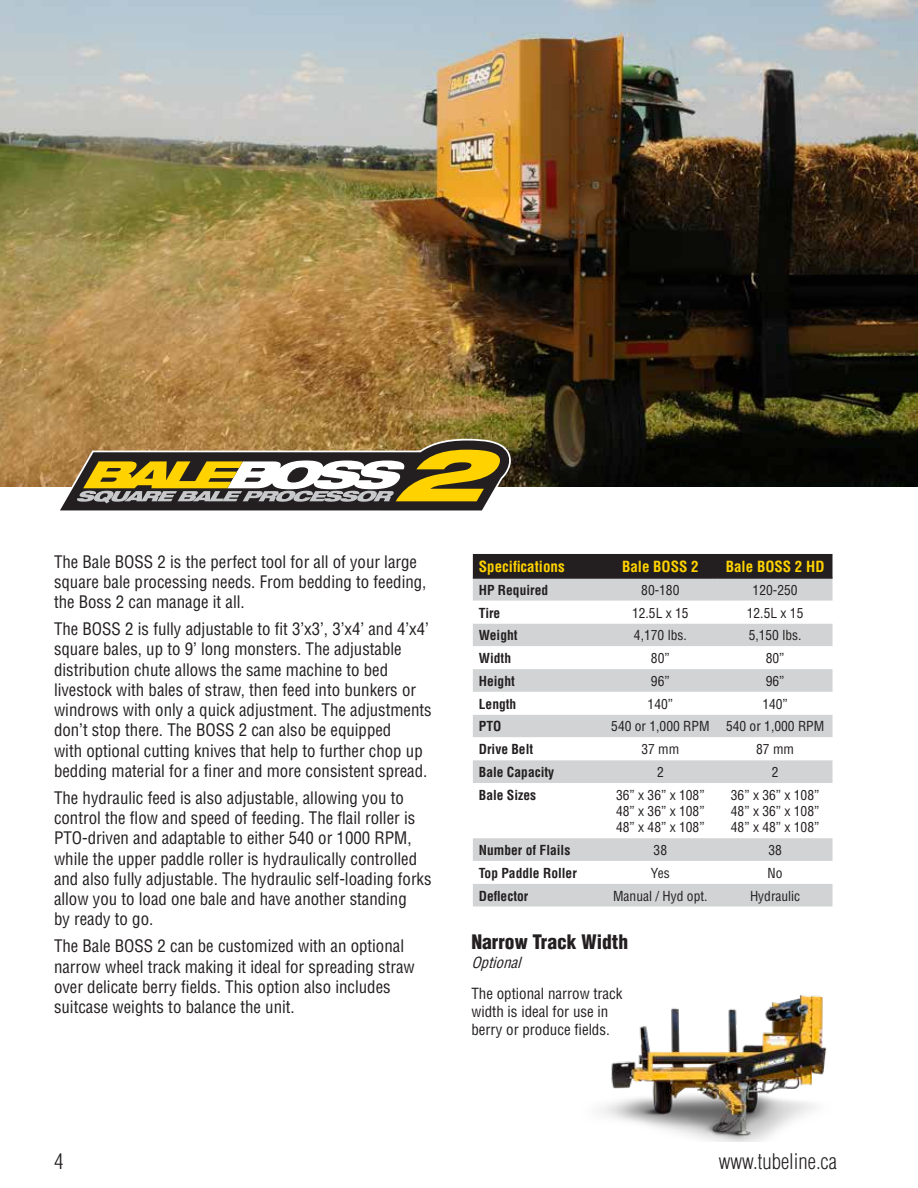
<style>
.page{position:relative;width:918px;height:1188px;background:#fff}
.page>*{position:absolute;margin:0;border:0;box-sizing:border-box;transform-origin:0 0}
.t1{font:300 condensed 21px "Helvetica";color:#231f20}
.t2{font:900 condensed 19.5px "Helvetica";color:#231f20}
.t3{font:condensed 16.8px/20.2px "Helvetica";color:#231f20}
.t4{font:condensed 15px/18px "Helvetica";color:#231f20}
.t5{font:700 condensed 15px "Helvetica";color:#ffd200}
.t6{font:italic condensed 15px "Helvetica";color:#231f20}
.t7{font:condensed 13.5px/16.2px "Helvetica";color:#231f20;text-align:justify}
.t8{font:700 condensed 13.5px "Helvetica";color:#231f20}
</style>
<div class="page">
<img style="left:600px;top:994px;width:227px;height:148px">
<img style="left:0;top:0;width:918px;height:487px">
<svg style="left:57px;top:439px;width:454px;height:72px;background:#928151"></svg>
<img style="left:908px;top:126px;width:10px;height:310px">
<div style="left:473px;top:554px;width:359px;height:23px;background:#231f20"></div>
<div style="left:473px;top:579px;width:359px;height:327px;background:#d1d3d4"></div>
<svg style="left:473px;top:601px;width:359px;height:283px"></svg>
<hr style="left:473px;top:577px;width:130px;height:2px;background:#231f20">
<hr style="left:603px;top:577px;width:115px;height:2px;background:#231f20">
<hr style="left:718px;top:577px;width:114px;height:2px;background:#231f20">
<p class="t3" style="left:54px;top:551px;width:374px">The Bale BOSS 2 is the perfect tool for all of your large square bale processing needs. From bedding to feeding, the Boss 2 can manage it all.</p>
<p class="t3" style="left:54px;top:619px;width:379px">The BOSS 2 is fully adjustable to fit 3’x3’, 3’x4’ and 4’x4’ square bales, up to 9’ long monsters. The adjustable distribution chute allows the same machine to bed livestock with bales of straw, then feed into bunkers or windrows with only a quick adjustment. The adjustments don’t stop there. The BOSS 2 can also be equipped<br>with optional cutting knives that help to further chop up bedding material for a finer and more consistent spread.</p>
<p class="t3" style="left:54px;top:788px;width:379px">The hydraulic feed is also adjustable, allowing you to control the flow and speed of feeding. The flail roller is PTO-driven and adaptable to either 540 or 1000 RPM, while the upper paddle roller is hydraulically controlled and also fully adjustable. The hydraulic self-loading forks allow you to load one bale and have another standing<br>by ready to go.</p>
<p class="t3" style="left:54px;top:936px;width:362px">The Bale BOSS 2 can be customized with an optional narrow wheel track making it ideal for spreading straw over delicate berry fields. This option also includes suitcase weights to balance the unit.</p>
<p class="t5" style="left:479px;top:557px;width:87px">Specifications</p>
<p class="t5" style="left:622px;top:557px;width:78px">Bale BOSS 2</p>
<p class="t5" style="left:726px;top:557px;width:100px">Bale BOSS 2 HD</p>
<p class="t8" style="left:479px;top:581px;width:71px">HP Required</p>
<p class="t7" style="left:641px;top:582px;width:40px">80-180</p>
<p class="t7" style="left:753px;top:582px;width:46px">120-250</p>
<p class="t8" style="left:479px;top:604px;width:23px">Tire</p>
<p class="t7" style="left:632px;top:604px;width:58px">12.5L x 15</p>
<p class="t7" style="left:747px;top:604px;width:58px">12.5L x 15</p>
<p class="t8" style="left:479px;top:627px;width:40px">Weight</p>
<p class="t7" style="left:634px;top:627px;width:52px">4,170 lbs.</p>
<p class="t7" style="left:749px;top:627px;width:52px">5,150 lbs.</p>
<p class="t8" style="left:479px;top:650px;width:34px">Width</p>
<p class="t7" style="left:651px;top:650px;width:20px">80”</p>
<p class="t7" style="left:766px;top:650px;width:20px">80”</p>
<p class="t8" style="left:479px;top:673px;width:38px">Height</p>
<p class="t7" style="left:651px;top:673px;width:20px">96”</p>
<p class="t7" style="left:766px;top:673px;width:20px">96”</p>
<p class="t8" style="left:479px;top:695px;width:39px">Length</p>
<p class="t7" style="left:648px;top:696px;width:27px">140”</p>
<p class="t7" style="left:762px;top:696px;width:27px">140”</p>
<p class="t8" style="left:479px;top:718px;width:24px">PTO</p>
<p class="t7" style="left:611px;top:718px;width:215px">540 or 1,000 RPM 540 or 1,000 RPM</p>
<p class="t8" style="left:479px;top:741px;width:56px">Drive Belt</p>
<p class="t7" style="left:641px;top:741px;width:39px">37 mm</p>
<p class="t7" style="left:756px;top:741px;width:39px">87 mm</p>
<p class="t8" style="left:479px;top:764px;width:77px">Bale Capacity</p>
<p class="t7" style="left:657px;top:764px;width:8px">2</p>
<p class="t7" style="left:772px;top:764px;width:8px">2</p>
<p class="t8" style="left:479px;top:786px;width:59px">Bale Sizes</p>
<p class="t7" style="left:616px;top:787px;width:90px">36” x 36” x 108” 48” x 36” x 108” 48” x 48” x 108”</p>
<p class="t7" style="left:731px;top:787px;width:90px">36” x 36” x 108” 48” x 36” x 108” 48” x 48” x 108”</p>
<p class="t8" style="left:479px;top:842px;width:93px">Number of Flails</p>
<p class="t7" style="left:654px;top:842px;width:15px">38</p>
<p class="t7" style="left:768px;top:842px;width:15px">38</p>
<p class="t8" style="left:479px;top:864px;width:100px">Top Paddle Roller</p>
<p class="t7" style="left:651px;top:865px;width:20px">Yes</p>
<p class="t7" style="left:768px;top:865px;width:16px">No</p>
<p class="t8" style="left:479px;top:887px;width:51px">Deflector</p>
<p class="t7" style="left:613px;top:887px;width:94px">Manual / Hyd opt.</p>
<p class="t7" style="left:750px;top:887px;width:52px">Hydraulic</p>
<p class="t2" style="left:471px;top:930px;width:158px">Narrow Track Width</p>
<p class="t6" style="left:471px;top:953px;width:56px">Optional</p>
<p class="t4" style="left:471px;top:985px;width:153px">The optional narrow track width is ideal for use in berry or produce fields.</p>
<p class="t1" style="left:54px;top:1148px;width:11px">4</p>
<p class="t1" style="left:719px;top:1148px;width:120px">www.tubeline.ca</p>
</div>
